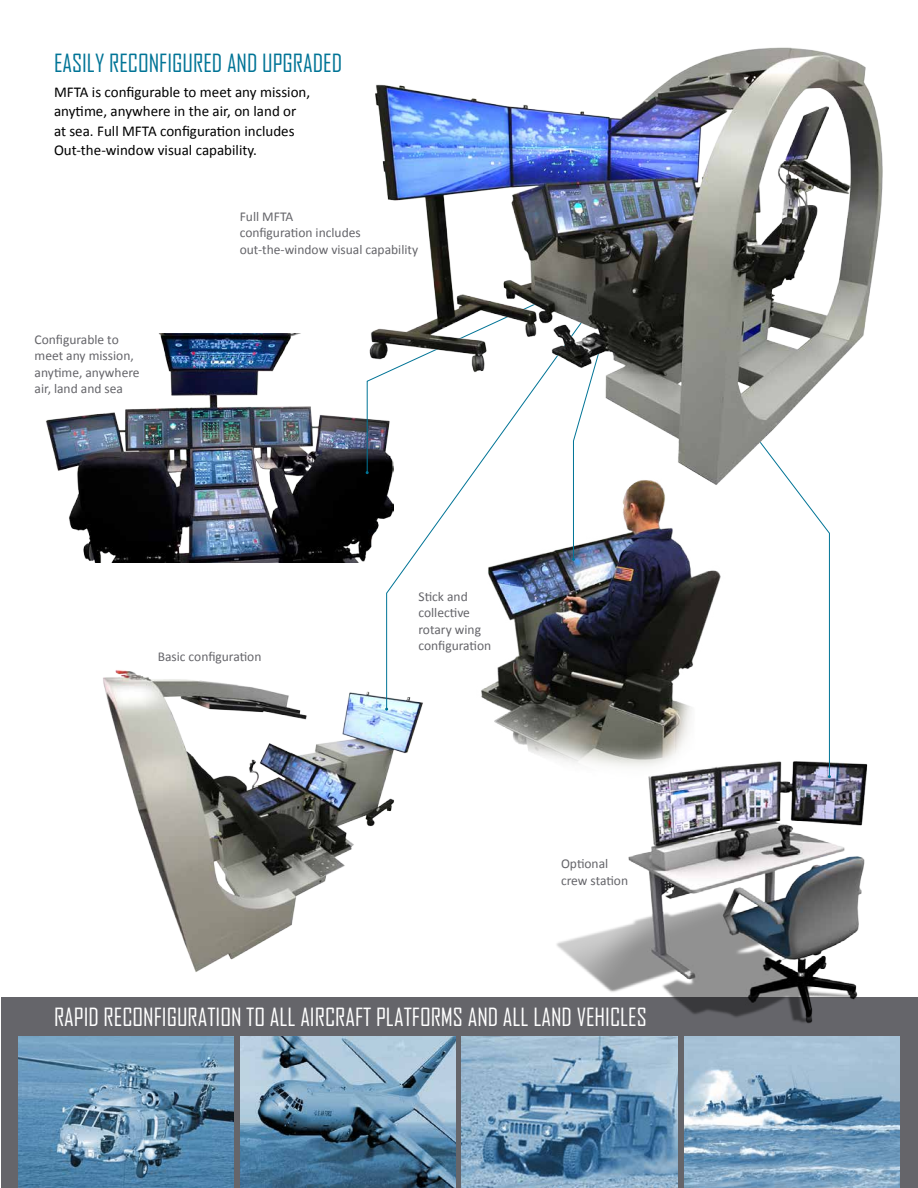
<style>
.page{position:relative;width:918px;height:1188px;background:#fff}
.page>*{position:absolute;margin:0;border:0;box-sizing:border-box;transform-origin:0 0}
.t1{font:24px "Agency FB";color:#fff}
.t2{font:24px "Agency FB";color:#007496}
.t3{font:15px/19.5px "Calibri";color:#000}
.t4{font:13.5px/16.5px "Calibri";color:#65656a}
</style>
<div class="page">
<img style="left:556px;top:762px;width:312px;height:235px">
<div style="left:1px;top:997px;width:917px;height:191px;background:#65656a"></div>
<img style="left:103px;top:670px;width:318px;height:302px">
<img style="left:46px;top:334px;width:340px;height:228px">
<img style="left:684px;top:1036px;width:216px;height:152px">
<img style="left:240px;top:1036px;width:216px;height:152px">
<img style="left:462px;top:1036px;width:216px;height:152px">
<img style="left:18px;top:1036px;width:216px;height:152px">
<img style="left:494px;top:710px;width:242px;height:82px">
<img style="left:386px;top:492px;width:237px;height:218px">
<svg style="left:623px;top:492px;width:207px;height:285px"></svg>
<svg style="left:572px;top:492px;width:53px;height:69px"></svg>
<img style="left:363px;top:47px;width:520px;height:445px">
<h1 class="t2" style="left:54px;top:49px;width:290px">EASILY RECONFIGURED AND UPGRADED</h1>
<p class="t3" style="left:54px;top:82px;width:258px">MFTA is configurable to meet any mission, anytime, anywhere in the air, on land or at sea. Full MFTA configuration includes Out-the-window visual capability.</p>
<p class="t4" style="left:35px;top:331px;width:107px">Configurable to meet any mission, anytime, anywhere air, land and sea</p>
<p class="t4" style="left:240px;top:208px;width:180px">Full MFTA<br>configuration includes out-the-window visual capability</p>
<p class="t4" style="left:158px;top:649px;width:105px">Basic configuration</p>
<p class="t4" style="left:418px;top:588px;width:74px">Stick and collective rotary wing configuration</p>
<p class="t4" style="left:561px;top:856px;width:69px">Optional crew station</p>
<h1 class="t1" style="left:54px;top:1002px;width:594px">RAPID RECONFIGURATION TO ALL AIRCRAFT PLATFORMS AND ALL LAND VEHICLES</h1>
</div>
